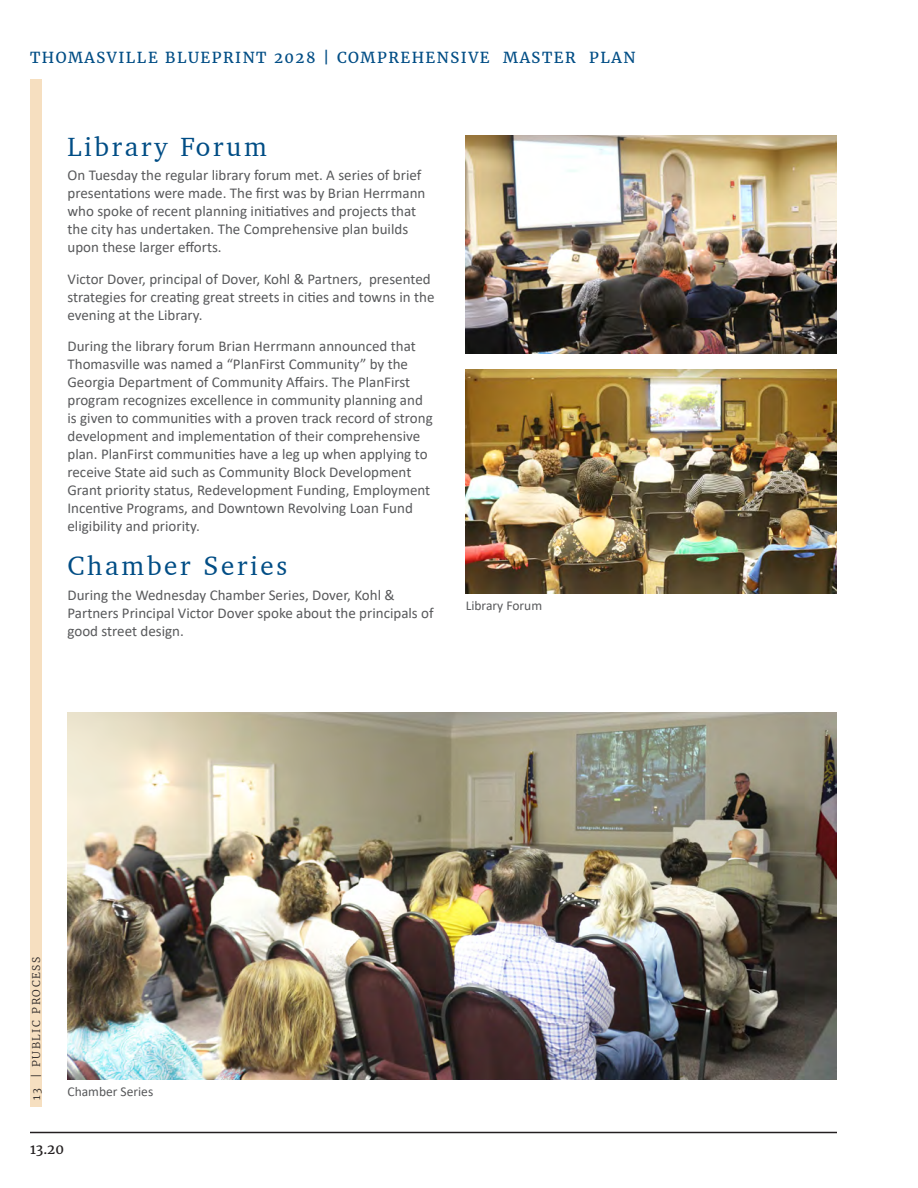
<style>
.page{position:relative;width:918px;height:1188px;background:#fff}
.page>*{position:absolute;margin:0;border:0;box-sizing:border-box;transform-origin:0 0}
.Heading_2{font:27px "Charter BT";letter-spacing:.1em;color:#004d85}
.Body_text{font:15px/18px "Calibri";color:#58595b}
.t1{font:15px "Merriweather";letter-spacing:.1em;color:#004d85}
.Body_text-2{font:13.5px "Calibri";color:#58595b}
.t2{font:13.5px "Merriweather";color:#231f20}
.t3{font:300 10.5px "Merriweather";letter-spacing:.15em;color:#231f20}
</style>
<div class="page">
<hr style="left:30px;top:1132px;width:807px;height:1px;background:#231f20">
<div style="left:30px;top:80px;width:12px;height:1027px;background:#f6dfc0"></div>
<img style="left:466px;top:135px;width:371px;height:218px">
<img style="left:466px;top:370px;width:371px;height:224px">
<img style="left:68px;top:712px;width:769px;height:368px">
<p class="t1" style="left:30px;top:47px;width:607px">THOMASVILLE BLUEPRINT 2028 | COMPREHENSIVE MASTER PLAN</p>
<p class="Heading_2" style="left:68px;top:130px;width:201px">Library Forum</p>
<p class="Body_text" style="left:68px;top:166px;width:359px">On Tuesday the regular library forum met. A series of brief presentations were made. The first was by Brian Herrmann who spoke of recent planning initiatives and projects that the city has undertaken. The Comprehensive plan builds upon these larger efforts.</p>
<p class="Body_text" style="left:68px;top:269px;width:369px">Victor Dover, principal of Dover, Kohl &amp; Partners, presented strategies for creating great streets in cities and towns in the evening at the Library.</p>
<p class="Body_text" style="left:68px;top:337px;width:367px">During the library forum Brian Herrmann announced that Thomasville was named a “PlanFirst Community” by the Georgia Department of Community Affairs. The PlanFirst program recognizes excellence in community planning and is given to communities with a proven track record of strong development and implementation of their comprehensive plan. PlanFirst communities have a leg up when applying to receive State aid such as Community Block Development Grant priority status, Redevelopment Funding, Employment Incentive Programs, and Downtown Revolving Loan Fund eligibility and priority.</p>
<p class="Heading_2" style="left:68px;top:549px;width:221px">Chamber Series</p>
<p class="Body_text" style="left:68px;top:585px;width:368px">During the Wednesday Chamber Series, Dover, Kohl &amp;<br>Partners Principal Victor Dover spoke about the principals of good street design.</p>
<p class="Body_text-2" style="left:466px;top:596px;width:78px">Library Forum</p>
<p class="t3" style="left:29px;top:1100px;width:145px;rotate:-90deg">13 | PUBLIC PROCESS</p>
<p class="Body_text-2" style="left:68px;top:1082px;width:87px">Chamber Series</p>
<p class="t2" style="left:30px;top:1140px;width:35px">13.20</p>
</div>
